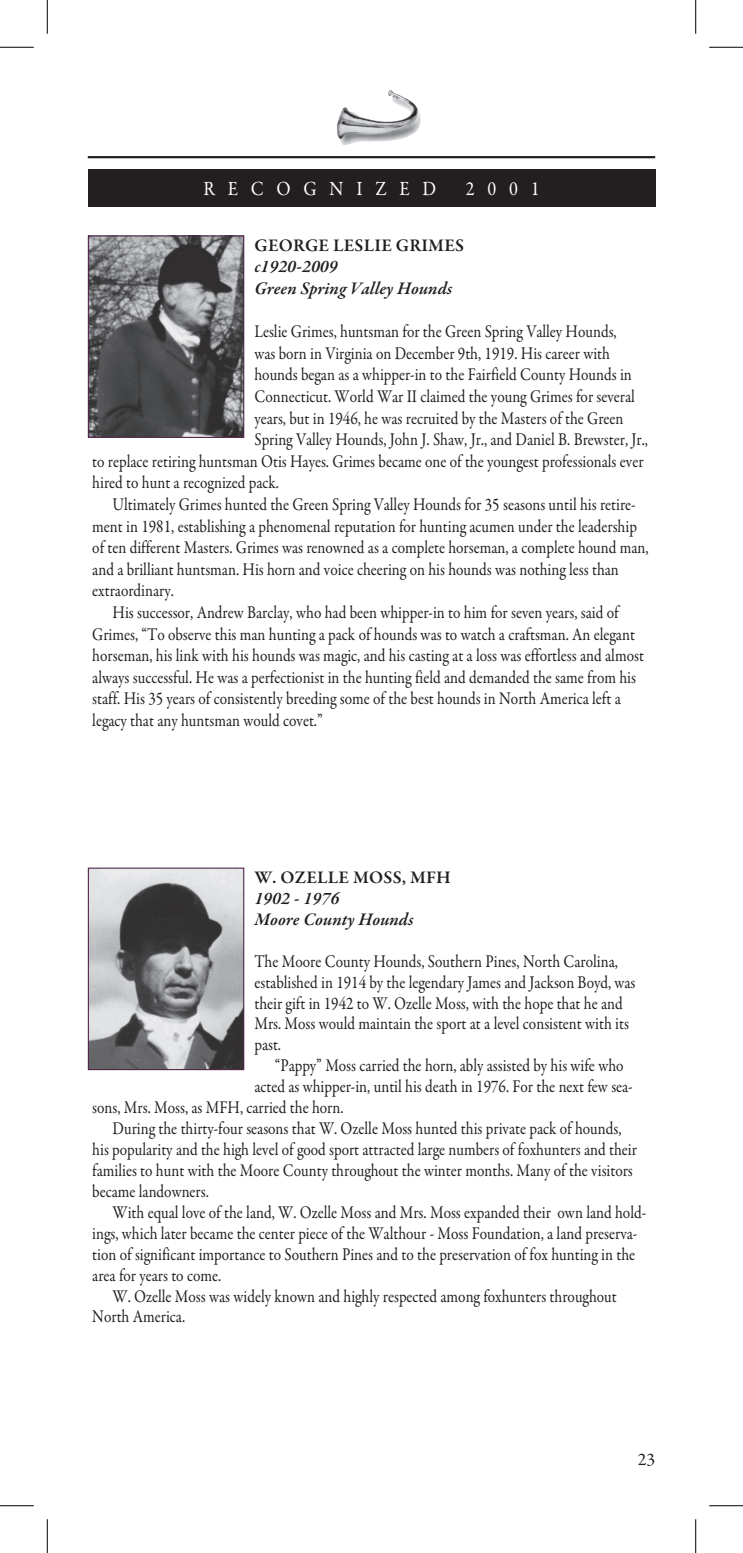
<style>
.page{position:relative;width:743px;height:1553px;background:#fff}
.page>*{position:absolute;margin:0;border:0;box-sizing:border-box;transform-origin:0 0}
.t1{font:20.25px "Garamond Premr Pro";letter-spacing:.7em;color:#fff;scale:.9 1}
.t2{font:18px/20.9px "Garamond Premr Pro";color:#231f20;scale:.85 1}
.t3{font:italic 600 18px/21.6px "Garamond Premr Pro";color:#231f20}
.t4{font:600 18px "Garamond Premr Pro";letter-spacing:.01em;color:#231f20}
.t5{font:18px "Garamond Premr Pro";color:#231f20}
</style>
<div class="page">
<hr style="left:88px;top:156px;width:567px;height:2px;background:#231f20">
<img style="left:336px;top:89px;width:85px;height:56px">
<div style="left:88px;top:169px;width:567px;height:37px;background:#231f20"></div>
<img style="left:90px;top:237px;width:152px;height:199px">
<div style="left:88px;top:235px;width:156px;height:203px;border:1px solid #53254e"></div>
<img style="left:90px;top:869px;width:152px;height:199px">
<div style="left:88px;top:867px;width:156px;height:203px;border:1px solid #53254e"></div>
<hr style="left:0;top:47px;width:34px;height:1px;background:#000">
<hr style="left:709px;top:47px;width:33px;height:1px;background:#000">
<hr style="left:0;top:1505px;width:34px;height:1px;background:#000">
<hr style="left:709px;top:1505px;width:33px;height:1px;background:#000">
<hr style="left:47px;top:0;width:1px;height:34px;background:#000">
<hr style="left:47px;top:1519px;width:1px;height:33px;background:#000">
<hr style="left:695px;top:0;width:1px;height:34px;background:#000">
<hr style="left:695px;top:1519px;width:1px;height:33px;background:#000">
<p class="t1" style="left:142px;top:176px;width:259px">HUNTSMEN’S</p>
<p class="t1" style="left:403px;top:176px;width:106px">ROOM</p>
<p class="t1" style="left:203px;top:176px;width:260px">RECOGNIZED</p>
<p class="t1" style="left:465px;top:176px;width:83px">2001</p>
<p class="t4" style="left:254px;top:234px;width:211px">GEORGE LESLIE GRIMES</p>
<p class="t3" style="left:254px;top:257px;width:199px">c1920-2009<br>Green Spring Valley Hounds</p>
<p class="t2" style="left:254px;top:321px;width:428px">Leslie Grimes, huntsman for the Green Spring Valley Hounds,</p>
<p class="t2" style="left:254px;top:343px;width:420px">was born in Virginia on December 9th, 1919. His career with</p>
<p class="t2" style="left:254px;top:365px;width:445px">hounds began as a whipper-in to the Fairfield County Hounds in</p>
<p class="t2" style="left:254px;top:386px;width:449px">Connecticut. World War II claimed the young Grimes for several</p>
<p class="t2" style="left:254px;top:408px;width:436px">years, but in 1946, he was recruited by the Masters of the Green</p>
<p class="t2" style="left:254px;top:429px;width:464px">Spring Valley Hounds, John J. Shaw, Jr., and Daniel B. Brewster, Jr.,</p>
<p class="t2" style="left:92px;top:451px;width:650px">to replace retiring huntsman Otis Hayes. Grimes became one of the youngest professionals ever</p>
<p class="t2" style="left:92px;top:473px;width:221px">hired to hunt a recognized pack.</p>
<p class="t2" style="left:113px;top:494px;width:617px">Ultimately Grimes hunted the Green Spring Valley Hounds for 35 seasons until his retire-</p>
<p class="t2" style="left:92px;top:516px;width:642px">ment in 1981, establishing a phenomenal reputation for hunting acumen under the leadership</p>
<p class="t2" style="left:92px;top:537px;width:656px">of ten different Masters. Grimes was renowned as a complete horseman, a complete hound man,</p>
<p class="t2" style="left:92px;top:559px;width:621px">and a brilliant huntsman. His horn and voice cheering on his hounds was nothing less than</p>
<p class="t2" style="left:92px;top:581px;width:97px">extraordinary.</p>
<p class="t2" style="left:113px;top:602px;width:596px">His successor, Andrew Barclay, who had been whipper-in to him for seven years, said of</p>
<p class="t2" style="left:92px;top:624px;width:639px">Grimes, “To observe this man hunting a pack of hounds was to watch a craftsman. An elegant</p>
<p class="t2" style="left:92px;top:645px;width:650px">horseman, his link with his hounds was magic, and his casting at a loss was effortless and almost</p>
<p class="t2" style="left:92px;top:667px;width:641px">always successful. He was a perfectionist in the hunting field and demanded the same from his</p>
<p class="t2" style="left:92px;top:689px;width:623px">staff. His 35 years of consistently breeding some of the best hounds in North America left a</p>
<p class="t2" style="left:92px;top:710px;width:272px">legacy that any huntsman would covet.”</p>
<p class="t4" style="left:254px;top:866px;width:198px">W. OZELLE MOSS, MFH</p>
<p class="t3" style="left:254px;top:888px;width:161px;line-height:20.9px">1902 - 1976<br>Moore County Hounds</p>
<p class="t2" style="left:254px;top:951px;width:450px">The Moore County Hounds, Southern Pines, North Carolina, established in 1914 by the legendary James and Jackson Boyd, was their gift in 1942 to W. Ozelle Moss, with the hope that he and Mrs. Moss would maintain the sport at a level consistent with its past.</p>
<p class="t2" style="left:275px;top:1055px;width:412px">“Pappy” Moss carried the horn, ably assisted by his wife who</p>
<p class="t2" style="left:254px;top:1076px;width:446px">acted as whipper-in, until his death in 1976. For the next few sea-</p>
<p class="t2" style="left:92px;top:1097px;width:297px">sons, Mrs. Moss, as MFH, carried the horn.</p>
<p class="t2" style="left:113px;top:1118px;width:600px">During the thirty-four seasons that W. Ozelle Moss hunted this private pack of hounds,</p>
<p class="t2" style="left:92px;top:1139px;width:642px">his popularity and the high level of good sport attracted large numbers of foxhunters and their</p>
<p class="t2" style="left:92px;top:1160px;width:637px">families to hunt with the Moore County throughout the winter months. Many of the visitors</p>
<p class="t2" style="left:92px;top:1181px;width:139px">became landowners.</p>
<p class="t2" style="left:113px;top:1202px;width:629px">With equal love of the land, W. Ozelle Moss and Mrs. Moss expanded their own land hold-</p>
<p class="t2" style="left:92px;top:1223px;width:642px">ings, which later became the center piece of the Walthour - Moss Foundation, a land preserva-</p>
<p class="t2" style="left:92px;top:1244px;width:640px">tion of significant importance to Southern Pines and to the preservation of fox hunting in the</p>
<p class="t2" style="left:92px;top:1265px;width:153px">area for years to come.</p>
<p class="t2" style="left:113px;top:1285px;width:594px">W. Ozelle Moss was widely known and highly respected among foxhunters throughout</p>
<p class="t2" style="left:92px;top:1306px;width:111px">North America.</p>
<p class="t5" style="left:637px;top:1448px;width:19px">23</p>
</div>
